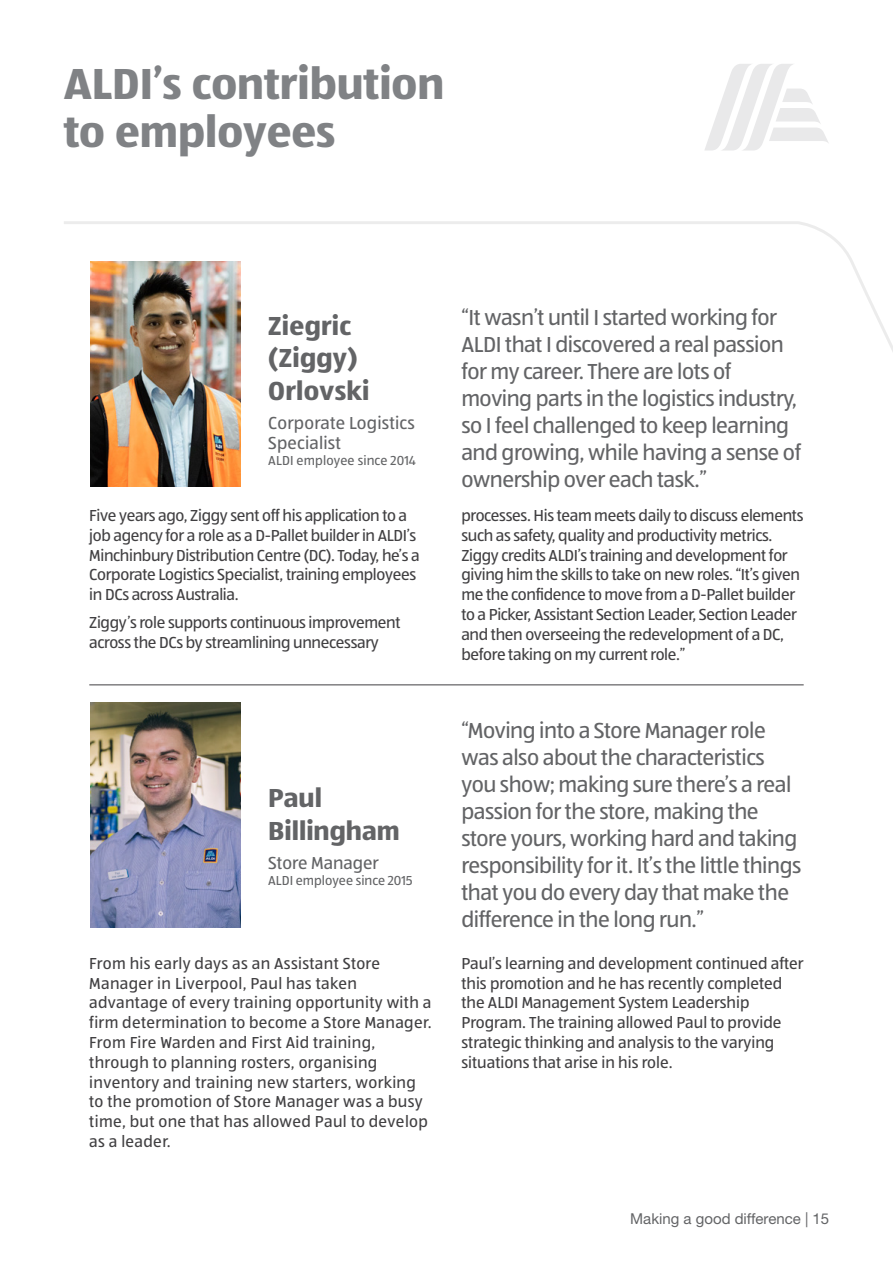
<style>
.page{position:relative;width:893px;height:1263px;background:#fff}
.page>*{position:absolute;margin:0;border:0;box-sizing:border-box;transform-origin:0 0}
.t1{font:700 45px/48.6px "ALDISUEDOT";color:#808285}
.t2{font:700 27px/32.4px "ALDISUEDOT";letter-spacing:.01em;color:#636466}
.t3{font:22.5px/27px "ALDISUEDOT";letter-spacing:-.02em;color:#636466}
.t4{font:18px/20.4px "ALDISUEDOT";letter-spacing:.01em;color:#636466}
.t5{font:16.5px/19.8px "ALDISUEDOT";letter-spacing:-.02em;color:#414042}
.t6{font:16.5px/19.8px "ALDISUEDOT";letter-spacing:.02em;color:#414042}
.t7{font:16.5px/19.8px "ALDISUEDOT";color:#414042}
.t8{font:15px "Helvetica Neue";color:#636466}
.t9{font:13.5px "ALDISUEDOT";color:#636466}
</style>
<div class="page">
<img style="left:91px;top:378px;width:150px;height:109px">
<hr style="left:89px;top:684px;width:715px;height:1px;background:#414042">
<img style="left:91px;top:702px;width:150px;height:226px">
<svg style="left:705px;top:64px;width:124px;height:87px"></svg>
<svg style="left:64px;top:221px;width:829px;height:157px"></svg>
<h1 class="t1" style="left:64px;top:58px;width:382px">ALDI’s contribution to employees</h1>
<h2 class="t2" style="left:268px;top:309px;width:103px">Ziegric (Ziggy)<br>Orlovski</h2>
<p class="t4" style="left:268px;top:412px;width:148px">Corporate Logistics<br>Specialist</p>
<p class="t9" style="left:268px;top:452px;width:149px">ALDI employee since 2014</p>
<p class="t5" style="left:89px;top:505px;width:332px">Five years ago, Ziggy sent off his application to a job agency for a role as a D-Pallet builder in ALDI’s Minchinbury Distribution Centre (DC). Today, he’s a Corporate Logistics Specialist, training employees in DCs across Australia.</p>
<p class="t5" style="left:89px;top:612px;width:313px">Ziggy’s role supports continuous improvement across the DCs by streamlining unnecessary</p>
<h2 class="t2" style="left:268px;top:781px;width:133px">Paul<br>Billingham</h2>
<p class="t4" style="left:268px;top:852px;width:112px">Store Manager</p>
<p class="t9" style="left:268px;top:872px;width:146px">ALDI employee since 2015</p>
<p class="t3" style="left:461px;top:303px;width:341px">“It wasn’t until I started working for ALDI that I discovered a real passion for my career. There are lots of moving parts in the logistics industry, so I feel challenged to keep learning and growing, while having a sense of ownership over each task.”</p>
<p class="t5" style="left:461px;top:505px;width:344px">processes. His team meets daily to discuss elements such as safety, quality and productivity metrics.<br>Ziggy credits ALDI’s training and development for giving him the skills to take on new roles. “It’s given me the confidence to move from a D-Pallet builder to a Picker, Assistant Section Leader, Section Leader and then overseeing the redevelopment of a DC, before taking on my current role.”</p>
<p class="t3" style="left:461px;top:716px;width:342px">“Moving into a Store Manager role was also about the characteristics you show; making sure there’s a real passion for the store, making the store yours, working hard and taking responsibility for it. It’s the little things that you do every day that make the difference in the long run.”</p>
<p class="t6" style="left:89px;top:953px;width:344px">From his early days as an Assistant Store Manager in Liverpool, Paul has taken advantage of every training opportunity with a firm determination to become a Store Manager.<br>From Fire Warden and First Aid training, through to planning rosters, organising inventory and training new starters, working to the promotion of Store Manager was a busy time, but one that has allowed Paul to develop as a leader.</p>
<p class="t7" style="left:461px;top:953px;width:344px">Paul’s learning and development continued after this promotion and he has recently completed the ALDI Management System Leadership Program. The training allowed Paul to provide strategic thinking and analysis to the varying situations that arise in his role.</p>
<p class="t8" style="left:630px;top:1210px;width:200px">Making a good difference | 15</p>
</div>
